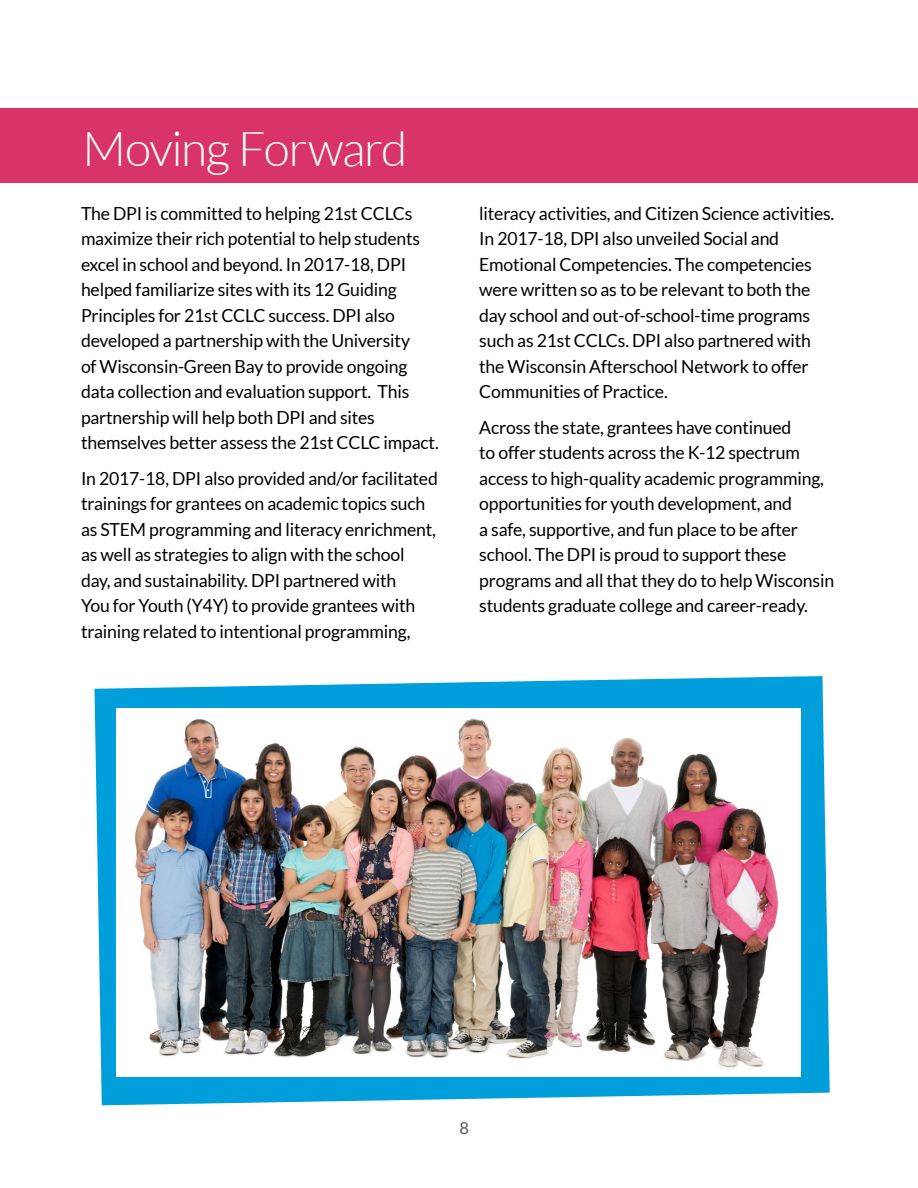
<style>
.page{position:relative;width:918px;height:1188px;background:#fff}
.page>*{position:absolute;margin:0;border:0;box-sizing:border-box;transform-origin:0 0}
.t1{font:300 48px "Lato";letter-spacing:-.025em;color:#fff}
.body{font:18px/25.5px "Lato";letter-spacing:-.01em;color:#000}
.t2{font:16.5px "Lato";color:#5a5b5d}
</style>
<div class="page">
<div style="left:0;top:108px;width:918px;height:74px;background:#d83467"></div>
<svg style="left:94px;top:676px;width:736px;height:429px;fill:#009eda"></svg>
<img style="left:117px;top:709px;width:683px;height:367px">
<h1 class="t1" style="left:83px;top:123px;width:326px">Moving Forward</h1>
<p class="body" style="left:81px;top:200px;width:359px">The DPI is committed to helping 21st CCLCs maximize their rich potential to help students excel in school and beyond. In 2017-18, DPI helped familiarize sites with its 12 Guiding Principles for 21st CCLC success. DPI also developed a partnership with the University<br>of Wisconsin-Green Bay to provide ongoing data collection and evaluation support. This partnership will help both DPI and sites themselves better assess the 21st CCLC impact.</p>
<p class="body" style="left:81px;top:465px;width:358px">In 2017-18, DPI also provided and/or facilitated trainings for grantees on academic topics such as STEM programming and literacy enrichment, as well as strategies to align with the school day, and sustainability. DPI partnered with<br>You for Youth (Y4Y) to provide grantees with training related to intentional programming,</p>
<p class="body" style="left:479px;top:200px;width:357px">literacy activities, and Citizen Science activities.<br>In 2017-18, DPI also unveiled Social and Emotional Competencies. The competencies were written so as to be relevant to both the day school and out-of-school-time programs such as 21st CCLCs. DPI also partnered with the Wisconsin Afterschool Network to offer Communities of Practice.</p>
<p class="body" style="left:479px;top:414px;width:356px">Across the state, grantees have continued<br>to offer students across the K-12 spectrum access to high-quality academic programming, opportunities for youth development, and<br>a safe, supportive, and fun place to be after school. The DPI is proud to support these programs and all that they do to help Wisconsin students graduate college and career-ready.</p>
<p class="t2" style="left:459px;top:1118px;width:11px">8</p>
</div>
